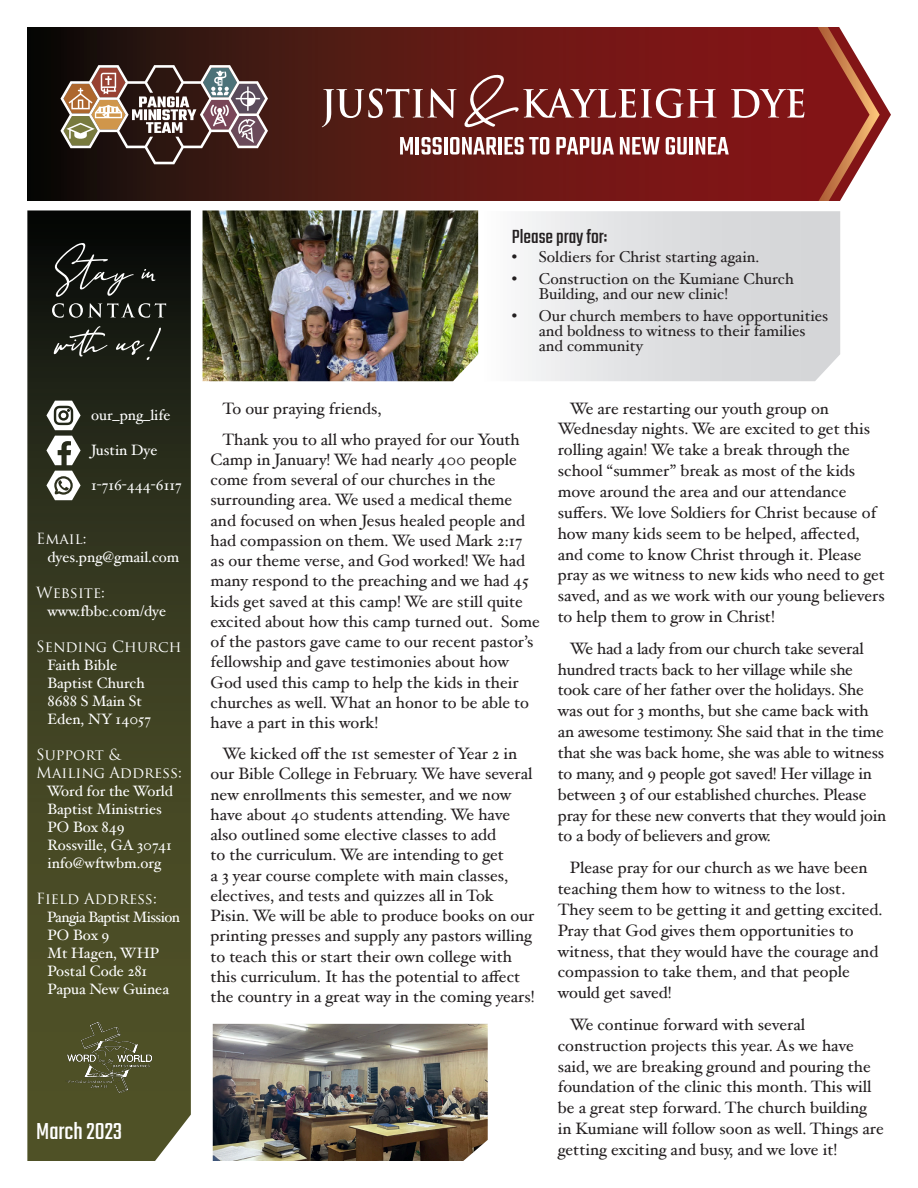
<style>
.page{position:relative;width:918px;height:1188px;background:#fff}
.page>*{position:absolute;margin:0;border:0;box-sizing:border-box;transform-origin:0 0}
.t1{font:25.5px "Teko";color:#fff}
.t2{font:21px "Teko";color:#231f20}
.t3{font:16.5px/20.9px "Hoefler Text";color:#231f20}
.t4{font:15.75px/15px "Hoefler Text";color:#231f20}
.t5{font:15px/18px "Hoefler Text";color:#fff}
.t6{font:15px/18px "Trajan Pro";color:#fff}
</style>
<div class="page">
<svg style="left:27px;top:210px;width:164px;height:951px;background:#3c3f23"></svg>
<svg style="left:27px;top:27px;width:843px;height:174px;background:#5f1c18"></svg>
<svg style="left:60px;top:65px;width:208px;height:99px;background:#6f5b54"></svg>
<svg style="left:731px;top:89px;width:73px;height:29px"></svg>
<svg style="left:322px;top:74px;width:395px;height:54px;background:#823f3c"></svg>
<svg style="left:400px;top:137px;width:13px;height:18px"></svg>
<hr style="left:416px;top:137px;width:3px;height:18px;background:#fff">
<svg style="left:422px;top:137px;width:20px;height:18px"></svg>
<hr style="left:444px;top:137px;width:3px;height:18px;background:#fff">
<svg style="left:450px;top:137px;width:47px;height:18px"></svg>
<hr style="left:498px;top:137px;width:4px;height:18px;background:#fff">
<svg style="left:505px;top:137px;width:44px;height:18px"></svg>
<svg style="left:556px;top:137px;width:58px;height:18px"></svg>
<svg style="left:620px;top:137px;width:40px;height:18px"></svg>
<svg style="left:666px;top:137px;width:21px;height:18px"></svg>
<hr style="left:690px;top:137px;width:3px;height:18px;background:#fff">
<svg style="left:696px;top:137px;width:33px;height:18px"></svg>
<img style="left:60px;top:1021px;width:97px;height:75px">
<svg style="left:478px;top:211px;width:362px;height:170px"></svg>
<svg style="left:49px;top:242px;width:117px;height:119px;background:#282b26"></svg>
<svg style="left:46px;top:436px;width:35px;height:29px"></svg>
<svg style="left:46px;top:471px;width:35px;height:29px"></svg>
<svg style="left:46px;top:401px;width:35px;height:29px"></svg>
<img style="left:203px;top:210px;width:275px;height:171px">
<img style="left:213px;top:1024px;width:275px;height:137px">
<p class="t5" style="left:91px;top:406px;width:81px">our_png_life</p>
<p class="t5" style="left:91px;top:441px;width:68px">Justin Dye</p>
<p class="t5" style="left:91px;top:476px;width:92px">1-716-444-6117</p>
<p class="t6" style="left:36px;top:529px;width:52px">Email:</p>
<p class="t5" style="left:47px;top:548px;width:133px">dyes.png@gmail.com</p>
<p class="t6" style="left:36px;top:583px;width:70px">Website:</p>
<p class="t5" style="left:47px;top:602px;width:120px">www.fbbc.com/dye</p>
<p class="t6" style="left:36px;top:637px;width:147px">Sending Church</p>
<p class="t5" style="left:47px;top:656px;width:105px">Faith Bible<br>Baptist Church<br>8688 S Main St<br>Eden, NY 14057</p>
<p class="t6" style="left:36px;top:745px;width:147px">Support &amp;<br>Mailing Address:</p>
<p class="t5" style="left:47px;top:782px;width:128px">Word for the World<br>Baptist Ministries<br>PO Box 849<br>Rossville, GA 30741 info@wftwbm.org</p>
<p class="t6" style="left:36px;top:889px;width:122px">Field Address:</p>
<p class="t5" style="left:47px;top:908px;width:135px">Pangia Baptist Mission<br>PO Box 9<br>Mt Hagen, WHP<br>Postal Code 281<br>Papua New Guinea</p>
<h1 class="t1" style="left:36px;top:1117px;width:88px">March 2023</h1>
<p class="t2" style="left:512px;top:225px;width:97px">Please pray for:</p>
<p class="t4" style="left:512px;top:249px;width:249px">• Soldiers for Christ starting again.</p>
<p class="t4" style="left:539px;top:271px;width:257px;text-indent:-27px">• Construction on the Kumiane Church<br>Building, and our new clinic!</p>
<p class="t4" style="left:539px;top:308px;width:291px;text-indent:-27px">• Our church members to have opportunities and boldness to witness to their families and community</p>
<p class="t3" style="left:223px;top:392px;width:299px;line-height:31px">To our praying friends,<br>Thank you to all who prayed for our Youth</p>
<p class="t3" style="left:211px;top:449px;width:331px;line-height:20.2px">Camp in January! We had nearly 400 people come from several of our churches in the surrounding area. We used a medical theme and focused on when Jesus healed people and had compassion on them. We used Mark 2:17 as our theme verse, and God worked! We had many respond to the preaching and we had 45 kids get saved at this camp! We are still quite excited about how this camp turned out. Some of the pastors gave came to our recent pastor’s fellowship and gave testimonies about how God used this camp to help the kids in their churches as well. What an honor to be able to have a part in this work!</p>
<p class="t3" style="left:211px;top:743px;width:326px;line-height:20.2px;text-indent:12px">We kicked off the 1st semester of Year 2 in our Bible College in February. We have several new enrollments this semester, and we now have about 40 students attending. We have also outlined some elective classes to add<br>to the curriculum. We are intending to get<br>a 3 year course complete with main classes, electives, and tests and quizzes all in Tok Pisin. We will be able to produce books on our printing presses and supply any pastors willing to teach this or start their own college with this curriculum. It has the potential to affect the country in a great way in the coming years!</p>
<p class="t3" style="left:558px;top:397px;width:329px;text-indent:12px">We are restarting our youth group on Wednesday nights. We are excited to get this rolling again! We take a break through the school “summer” break as most of the kids move around the area and our attendance suffers. We love Soldiers for Christ because of how many kids seem to be helped, affected, and come to know Christ through it. Please pray as we witness to new kids who need to get saved, and as we work with our young believers to help them to grow in Christ!</p>
<p class="t3" style="left:558px;top:638px;width:330px;text-indent:12px">We had a lady from our church take several hundred tracts back to her village while she took care of her father over the holidays. She was out for 3 months, but she came back with an awesome testimony. She said that in the time that she was back home, she was able to witness to many, and 9 people got saved! Her village in between 3 of our established churches. Please pray for these new converts that they would join to a body of believers and grow.</p>
<p class="t3" style="left:558px;top:857px;width:326px;text-indent:12px">Please pray for our church as we have been teaching them how to witness to the lost.<br>They seem to be getting it and getting excited.<br>Pray that God gives them opportunities to witness, that they would have the courage and compassion to take them, and that people would get saved!</p>
<p class="t3" style="left:558px;top:1014px;width:328px;text-indent:12px">We continue forward with several construction projects this year. As we have said, we are breaking ground and pouring the foundation of the clinic this month. This will be a great step forward. The church building in Kumiane will follow soon as well. Things are getting exciting and busy, and we love it!</p>
</div>
